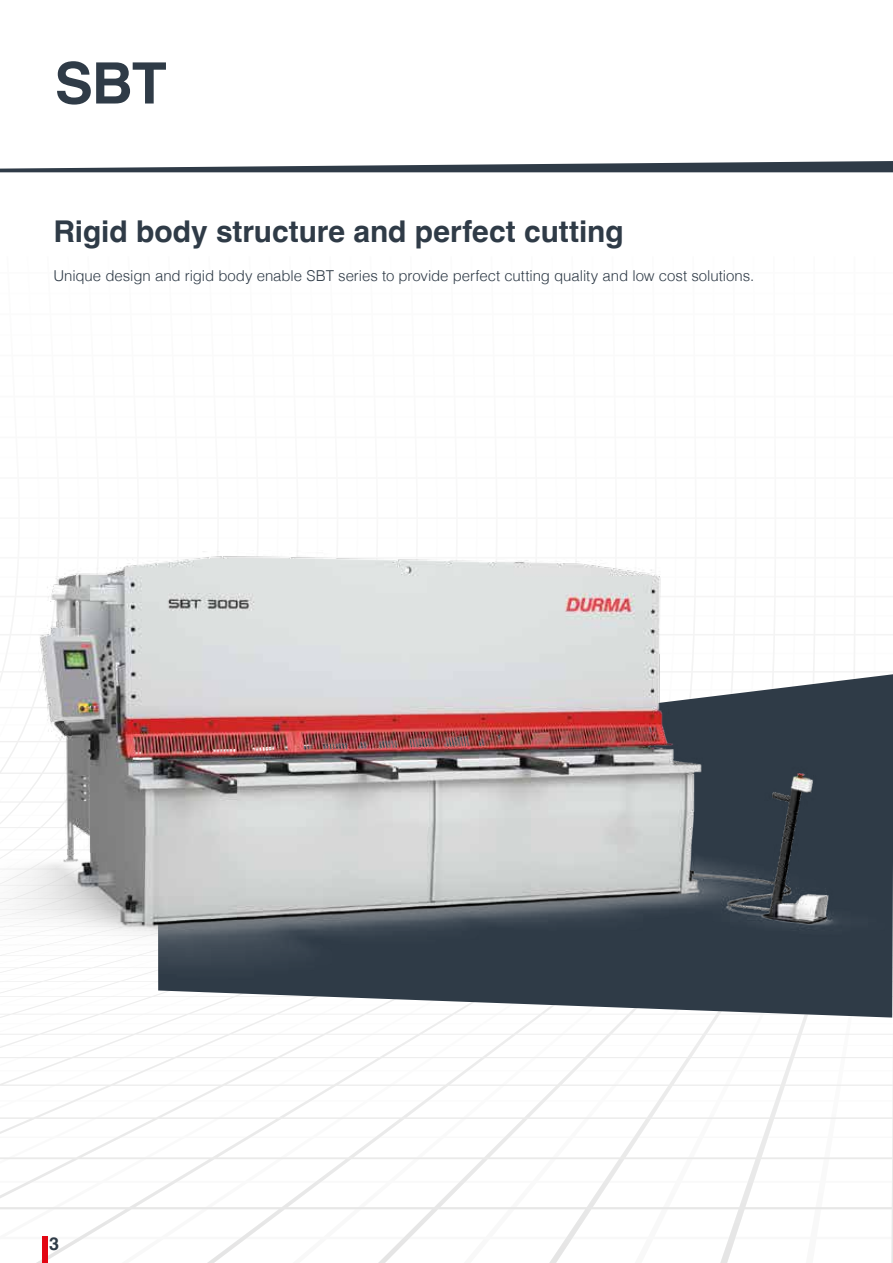
<style>
.page{position:relative;width:893px;height:1263px;background:#fff}
.page>*{position:absolute;margin:0;border:0;box-sizing:border-box;transform-origin:0 0}
.t1{font:700 57.15px "Helvetica";color:#2f3b47}
.t2{font:700 30px "Helvetica";color:#2f3b47}
.t3{font:700 18px "Helvetica";color:#2f3b47}
.t4{font:300 15px "Helvetica";letter-spacing:-.005em;color:#2f3b47}
</style>
<div class="page">
<svg style="left:0;top:161px;width:893px;height:11px"></svg>
<div style="left:43px;top:1237px;width:5px;height:26px;background:#e30613"></div>
<img style="left:0;top:550px;width:893px;height:501px">
<h1 class="t1" style="left:55px;top:49px;width:113px">SBT</h1>
<h2 class="t2" style="left:53px;top:213px;width:572px">Rigid body structure and perfect cutting</h2>
<p class="t4" style="left:53px;top:263px;width:702px">Unique design and rigid body enable SBT series to provide perfect cutting quality and low cost solutions.</p>
<p class="t3" style="left:49px;top:1232px;width:12px">3</p>
</div>
